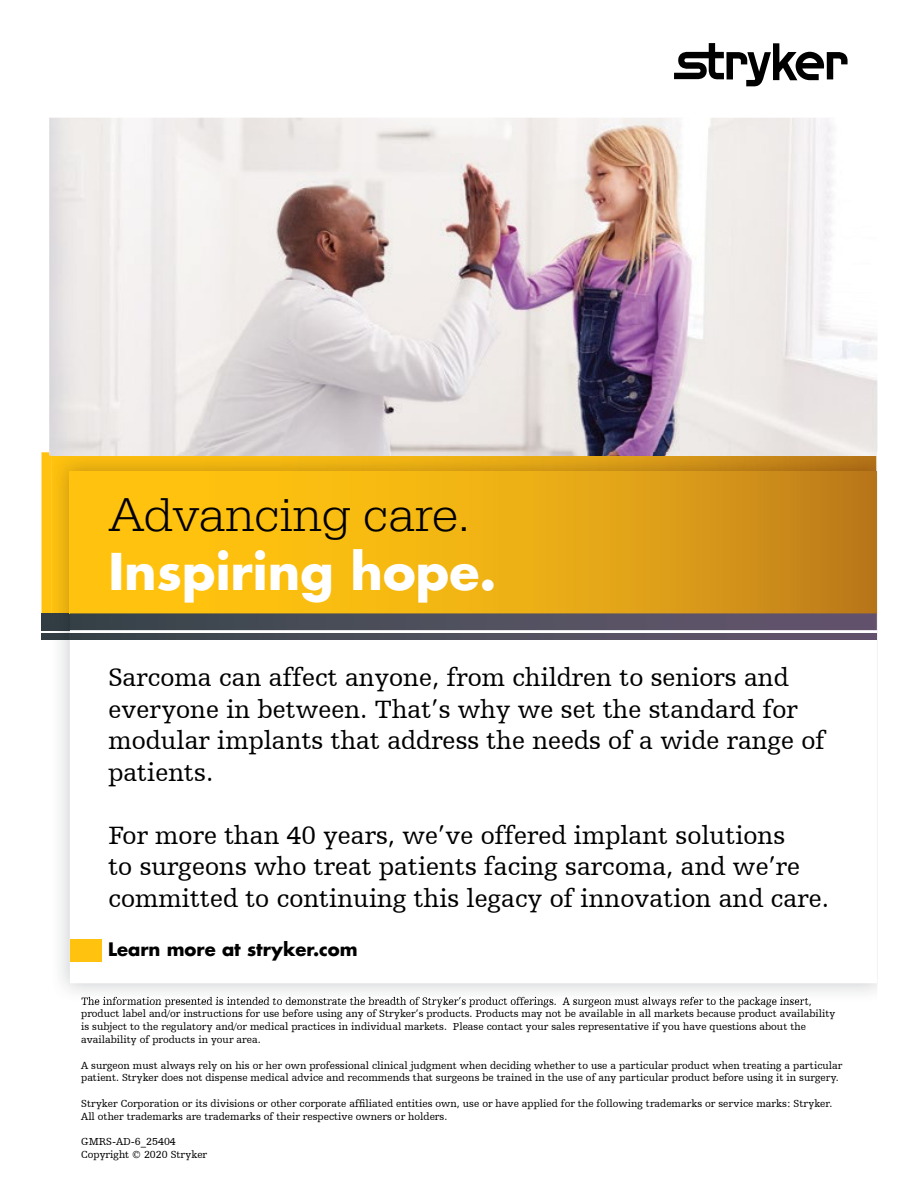
<style>
.page{position:relative;width:918px;height:1188px;background:#fff}
.page>*{position:absolute;margin:0;border:0;box-sizing:border-box;transform-origin:0 0}
.t1{font:300 49.2px/59.1px "URW Egyptienne TOT";color:#000}
.t2{font:26.25px/31.5px "Humanist Slabserif 712 BT";color:#000}
.t3{font:700 18px "Futura For Stryker";color:#000}
.t4{font:10.65px/12.8px "Humanist Slabserif 712 BT";color:#000}
.s1{font-family:"Futura For Stryker";font-weight:700;color:#fff}
</style>
<div class="page">
<svg style="left:674px;top:43px;width:174px;height:43px"></svg>
<svg style="left:42px;top:452px;width:10px;height:161px;background:#fec210"></svg>
<div style="left:42px;top:613px;width:10px;height:17px;background:#313d43"></div>
<svg style="left:42px;top:634px;width:10px;height:6px"></svg>
<img style="left:52px;top:630px;width:55px;height:370px">
<img style="left:82px;top:997px;width:726px;height:4px">
<img style="left:52px;top:455px;width:824px;height:158px">
<img style="left:52px;top:613px;width:18px;height:17px">
<img style="left:52px;top:634px;width:18px;height:6px">
<svg style="left:70px;top:471px;width:807px;height:512px"></svg>
<svg style="left:70px;top:471px;width:806px;height:142px;background:#e9ab14"></svg>
<svg style="left:70px;top:613px;width:807px;height:17px;background:#53505a"></svg>
<svg style="left:70px;top:634px;width:807px;height:6px;background:#4f4d5c"></svg>
<div style="left:70px;top:939px;width:31px;height:22px;background:#ffc20e"></div>
<img style="left:49px;top:118px;width:828px;height:337px">
<p class="t1" style="left:108px;top:486px;width:390px">Advancing care.<br><span class="s1">Inspiring hope.</span></p>
<p class="t2" style="left:108px;top:661px;width:718px">Sarcoma can affect anyone, from children to seniors and everyone in between. That’s why we set the standard for modular implants that address the needs of a wide range of patients.</p>
<p class="t2" style="left:108px;top:819px;width:722px">For more than 40 years, we’ve offered implant solutions<br>to surgeons who treat patients facing sarcoma, and we’re committed to continuing this legacy of innovation and care.</p>
<p class="t3" style="left:108px;top:937px;width:251px">Learn more at stryker.com</p>
<p class="t4" style="left:81px;top:994px;width:756px">The information presented is intended to demonstrate the breadth of Stryker’s product offerings. A surgeon must always refer to the package insert, product label and/or instructions for use before using any of Stryker’s products. Products may not be available in all markets because product availability is subject to the regulatory and/or medical practices in individual markets. Please contact your sales representative if you have questions about the availability of products in your area.</p>
<p class="t4" style="left:81px;top:1059px;width:763px">A surgeon must always rely on his or her own professional clinical judgment when deciding whether to use a particular product when treating a particular patient. Stryker does not dispense medical advice and recommends that surgeons be trained in the use of any particular product before using it in surgery.</p>
<p class="t4" style="left:81px;top:1097px;width:753px">Stryker Corporation or its divisions or other corporate affiliated entities own, use or have applied for the following trademarks or service marks: Stryker.<br>All other trademarks are trademarks of their respective owners or holders.</p>
<p class="t4" style="left:81px;top:1135px;width:128px">GMRS-AD-6_25404<br>Copyright © 2020 Stryker</p>
</div>
